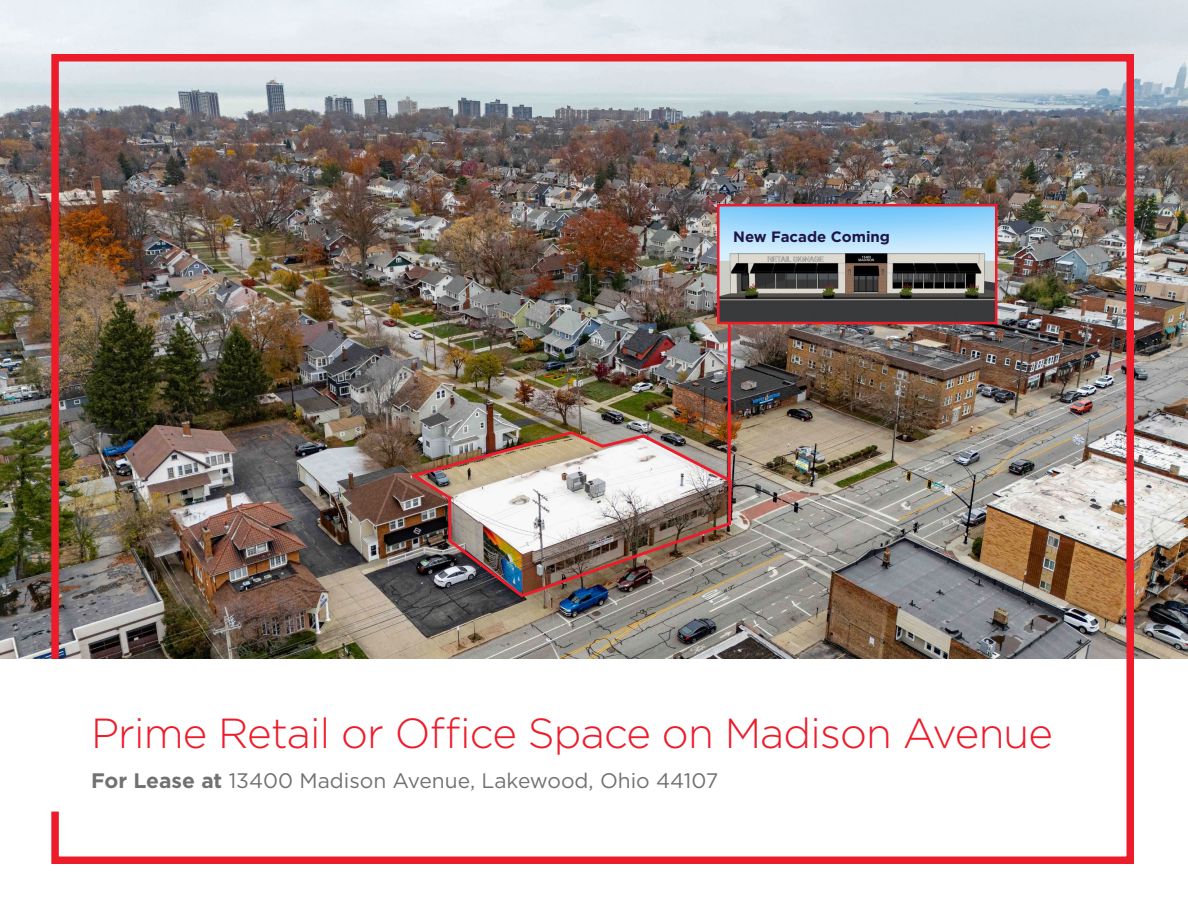
<style>
.page{position:relative;width:1188px;height:918px;background:#fff}
.page>*{position:absolute;margin:0;border:0;box-sizing:border-box;transform-origin:0 0}
.t1{font:300 42px "Gotham";letter-spacing:-.02em;color:#ed1c2b}
.t2{font:21px "Gotham";color:#707272}
.t3{font:700 15px "Gotham";color:#1e1647}
.s1{font-weight:700}
</style>
<div class="page">
<img style="left:0;top:0;width:1188px;height:659px">
<img style="left:48px;top:50px;width:1090px;height:814px">
<img style="left:407px;top:429px;width:326px;height:170px">
<img style="left:720px;top:207px;width:274px;height:114px">
<div style="left:717px;top:204px;width:280px;height:120px;border:2px solid #ed1c2b"></div>
<hr style="left:728px;top:322px;width:3px;height:160px;background:#ed1c2b">
<p class="t3" style="left:733px;top:227px;width:158px">New Facade Coming</p>
<h1 class="t1" style="left:91px;top:706px;width:963px">Prime Retail or Office Space on Madison Avenue</h1>
<p class="t2" style="left:91px;top:767px;width:629px"><span class="s1">For Lease at</span> 13400 Madison Avenue, Lakewood, Ohio 44107</p>
</div>
